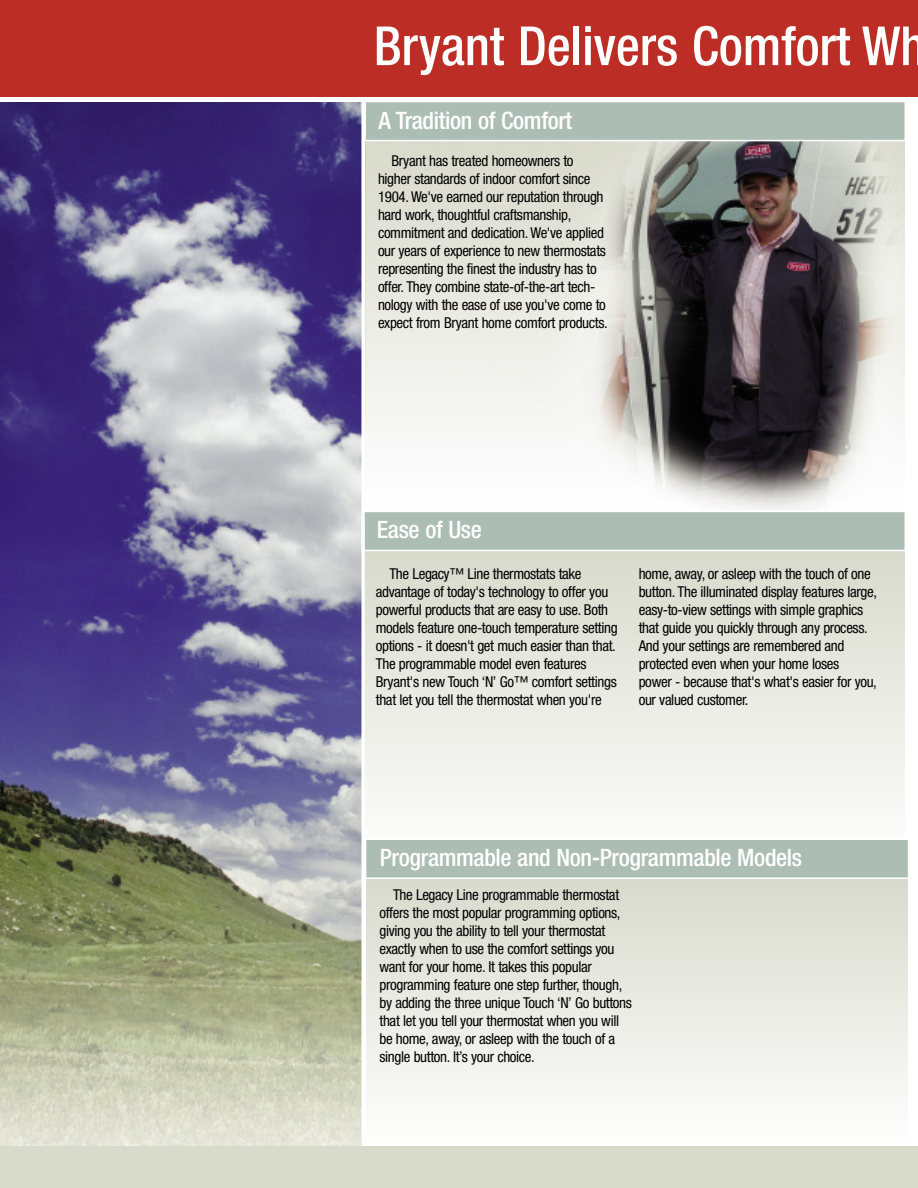
<style>
.page{position:relative;width:918px;height:1188px;background:#fff}
.page>*{position:absolute;margin:0;border:0;box-sizing:border-box;transform-origin:0 0}
.t1{font:500 condensed 54px "Helvetica Neue";color:#fff;scale:.96 1}
.t2{font:500 condensed 24px "Helvetica Neue";letter-spacing:-.015em;color:#fff}
.t3{font:condensed 15px/18px "Helvetica Neue";letter-spacing:-.025em;color:#000}
</style>
<div class="page">
<img style="left:0;top:103px;width:362px;height:1043px">
<div style="left:363px;top:549px;width:541px;height:315px;background:linear-gradient(to bottom,#d8dacc,#fefefe)"></div>
<div style="left:0;top:0;width:918px;height:97px;background:#bc2e25"></div>
<img style="left:367px;top:141px;width:537px;height:369px">
<div style="left:366px;top:102px;width:539px;height:38px;background:#acbdb3"></div>
<div style="left:364px;top:101px;width:542px;height:40px;border:2px solid #fff"></div>
<div style="left:363px;top:512px;width:542px;height:38px;background:#acbdb3"></div>
<div style="left:362px;top:511px;width:544px;height:40px;border:2px solid #fff"></div>
<div style="left:366px;top:876px;width:542px;height:272px;background:linear-gradient(to bottom,#d8dacc,#fefefe)"></div>
<div style="left:366px;top:840px;width:542px;height:37px;background:#acbdb3"></div>
<div style="left:365px;top:838px;width:544px;height:41px;border:2px solid #fff"></div>
<svg style="left:361px;top:101px;width:4px;height:1042px"></svg>
<div style="left:0;top:1146px;width:918px;height:42px;background:#d8dacc"></div>
<h1 class="t1" style="left:374px;top:14px;width:576px">Bryant Delivers Comfort Wh</h1>
<h2 class="t2" style="left:379px;top:106px;width:195px">A Tradition of Comfort</h2>
<p class="t3" style="left:378px;top:152px;width:231px;text-indent:13px">Bryant has treated homeowners to higher standards of indoor comfort since 1904. We've earned our reputation through hard work, thoughtful craftsmanship, commitment and dedication. We've applied our years of experience to new thermostats representing the finest the industry has to offer. They combine state-of-the-art tech&shy;nology with the ease of use you've come to expect from Bryant home comfort products.</p>
<h2 class="t2" style="left:377px;top:516px;width:107px">Ease of Use</h2>
<p class="t3" style="left:376px;top:564px;width:243px;text-indent:13px">The Legacy™ Line thermostats take advantage of today's technology to offer you powerful products that are easy to use. Both models feature one-touch temperature setting options - it doesn't get much easier than that.<br>The programmable model even features Bryant's new Touch ‘N’ Go™ comfort settings that let you tell the thermostat when you're</p>
<p class="t3" style="left:639px;top:564px;width:240px">home, away, or asleep with the touch of one button. The illuminated display features large, easy-to-view settings with simple graphics that guide you quickly through any process.<br>And your settings are remembered and protected even when your home loses<br>power - because that's what's easier for you, our valued customer.</p>
<h2 class="t2" style="left:380px;top:843px;width:424px">Programmable and Non-Programmable Models</h2>
<p class="t3" style="left:380px;top:886px;width:254px;text-indent:13px">The Legacy Line programmable thermostat offers the most popular programming options, giving you the ability to tell your thermostat exactly when to use the comfort settings you want for your home. It takes this popular programming feature one step further, though, by adding the three unique Touch ‘N’ Go buttons that let you tell your thermostat when you will be home, away, or asleep with the touch of a single button. It’s your choice.</p>
</div>
